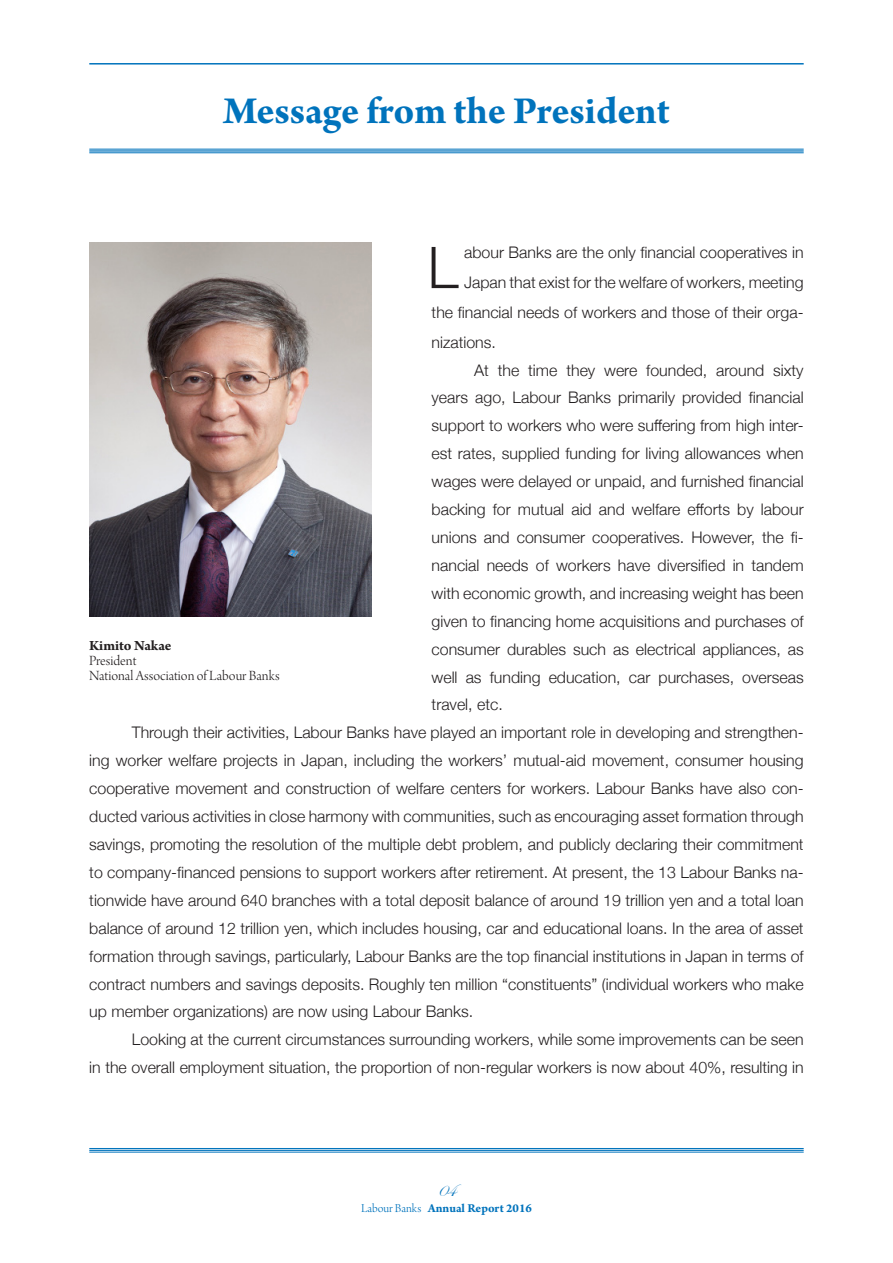
<style>
.page{position:relative;width:893px;height:1263px;background:#fff}
.page>*{position:absolute;margin:0;border:0;box-sizing:border-box;transform-origin:0 0}
.t1{font:300 57.6px "Helvetica Neue";color:#231f20}
.t2{font:700 40.35px "Arno Pro";letter-spacing:-.005em;color:#0073bc}
.t3{font:19.2px "Edwardian Script ITC";color:#0073bc}
.t4{font:300 15.9px "Helvetica Neue";color:#231f20}
.t5{font:14.85px/14.9px "Arno Pro Light Display";color:#231f20}
.t6{font:700 14.85px "Arno Pro";color:#231f20}
.t7{font:700 12.75px "Arno Pro";color:#0073bc}
.s1{font-family:"Arno Pro Light Display";font-weight:400}
</style>
<div class="page">
<hr style="left:89px;top:1148px;width:715px;height:1px;background:#0073bc">
<hr style="left:89px;top:1150px;width:715px;height:1px;background:#0073bc">
<hr style="left:89px;top:1152px;width:715px;height:1px;background:#0073bc">
<hr style="left:89px;top:149px;width:715px;height:1px;background:#0073bc">
<hr style="left:89px;top:150px;width:715px;height:2px;background:#0073bc">
<hr style="left:89px;top:152px;width:715px;height:1px;background:#0073bc">
<hr style="left:89px;top:63px;width:715px;height:2px;background:#0073bc">
<img style="left:89px;top:242px;width:282px;height:375px">
<h2 class="t2" style="left:223px;top:87px;width:448px">Message from the President</h2>
<h1 class="t1" style="left:427px;top:221px;width:32px">L</h1>
<p class="t4" style="left:464px;top:240px;width:341px">abour Banks are the only financial cooperatives in</p>
<p class="t4" style="left:464px;top:270px;width:341px">Japan that exist for the welfare of workers, meeting</p>
<p class="t4" style="left:432px;top:299px;width:374px">the financial needs of workers and those of their orga-</p>
<p class="t4" style="left:432px;top:329px;width:66px">nizations.</p>
<p class="t4" style="left:474px;top:357px;width:331px">At the time they were founded, around sixty</p>
<p class="t4" style="left:432px;top:385px;width:374px">years ago, Labour Banks primarily provided financial</p>
<p class="t4" style="left:432px;top:413px;width:374px">support to workers who were suffering from high inter-</p>
<p class="t4" style="left:432px;top:441px;width:374px">est rates, supplied funding for living allowances when</p>
<p class="t4" style="left:432px;top:469px;width:374px">wages were delayed or unpaid, and furnished financial</p>
<p class="t4" style="left:432px;top:497px;width:374px">backing for mutual aid and welfare efforts by labour</p>
<p class="t4" style="left:432px;top:524px;width:374px">unions and consumer cooperatives. However, the fi-</p>
<p class="t4" style="left:432px;top:552px;width:374px">nancial needs of workers have diversified in tandem</p>
<p class="t4" style="left:432px;top:580px;width:374px">with economic growth, and increasing weight has been</p>
<p class="t4" style="left:432px;top:608px;width:374px">given to financing home acquisitions and purchases of</p>
<p class="t4" style="left:432px;top:636px;width:374px">consumer durables such as electrical appliances, as</p>
<p class="t4" style="left:432px;top:664px;width:374px">well as funding education, car purchases, overseas</p>
<p class="t4" style="left:432px;top:692px;width:73px">travel, etc.</p>
<p class="t4" style="left:132px;top:720px;width:673px">Through their activities, Labour Banks have played an important role in developing and strengthen-</p>
<p class="t4" style="left:89px;top:748px;width:716px">ing worker welfare projects in Japan, including the workers’ mutual-aid movement, consumer housing</p>
<p class="t4" style="left:89px;top:776px;width:716px">cooperative movement and construction of welfare centers for workers. Labour Banks have also con-</p>
<p class="t4" style="left:89px;top:803px;width:716px">ducted various activities in close harmony with communities, such as encouraging asset formation through</p>
<p class="t4" style="left:89px;top:831px;width:716px">savings, promoting the resolution of the multiple debt problem, and publicly declaring their commitment</p>
<p class="t4" style="left:89px;top:859px;width:716px">to company-financed pensions to support workers after retirement. At present, the 13 Labour Banks na-</p>
<p class="t4" style="left:89px;top:887px;width:716px">tionwide have around 640 branches with a total deposit balance of around 19 trillion yen and a total loan</p>
<p class="t4" style="left:89px;top:915px;width:716px">balance of around 12 trillion yen, which includes housing, car and educational loans. In the area of asset</p>
<p class="t4" style="left:89px;top:943px;width:716px">formation through savings, particularly, Labour Banks are the top financial institutions in Japan in terms of</p>
<p class="t4" style="left:89px;top:971px;width:716px">contract numbers and savings deposits. Roughly ten million “constituents” (individual workers who make</p>
<p class="t4" style="left:89px;top:999px;width:385px">up member organizations) are now using Labour Banks.</p>
<p class="t4" style="left:132px;top:1027px;width:673px">Looking at the current circumstances surrounding workers, while some improvements can be seen</p>
<p class="t4" style="left:89px;top:1055px;width:716px">in the overall employment situation, the proportion of non-regular workers is now about 40%, resulting in</p>
<p class="t6" style="left:89px;top:637px;width:84px">Kimito Nakae</p>
<p class="t5" style="left:89px;top:654px;width:192px">President<br>National Association of Labour Banks</p>
<p class="t3" style="left:437px;top:1180px;width:20px">04</p>
<p class="t7" style="left:361px;top:1201px;width:172px"><span class="s1">Labour Banks</span> Annual Report 2016</p>
</div>
